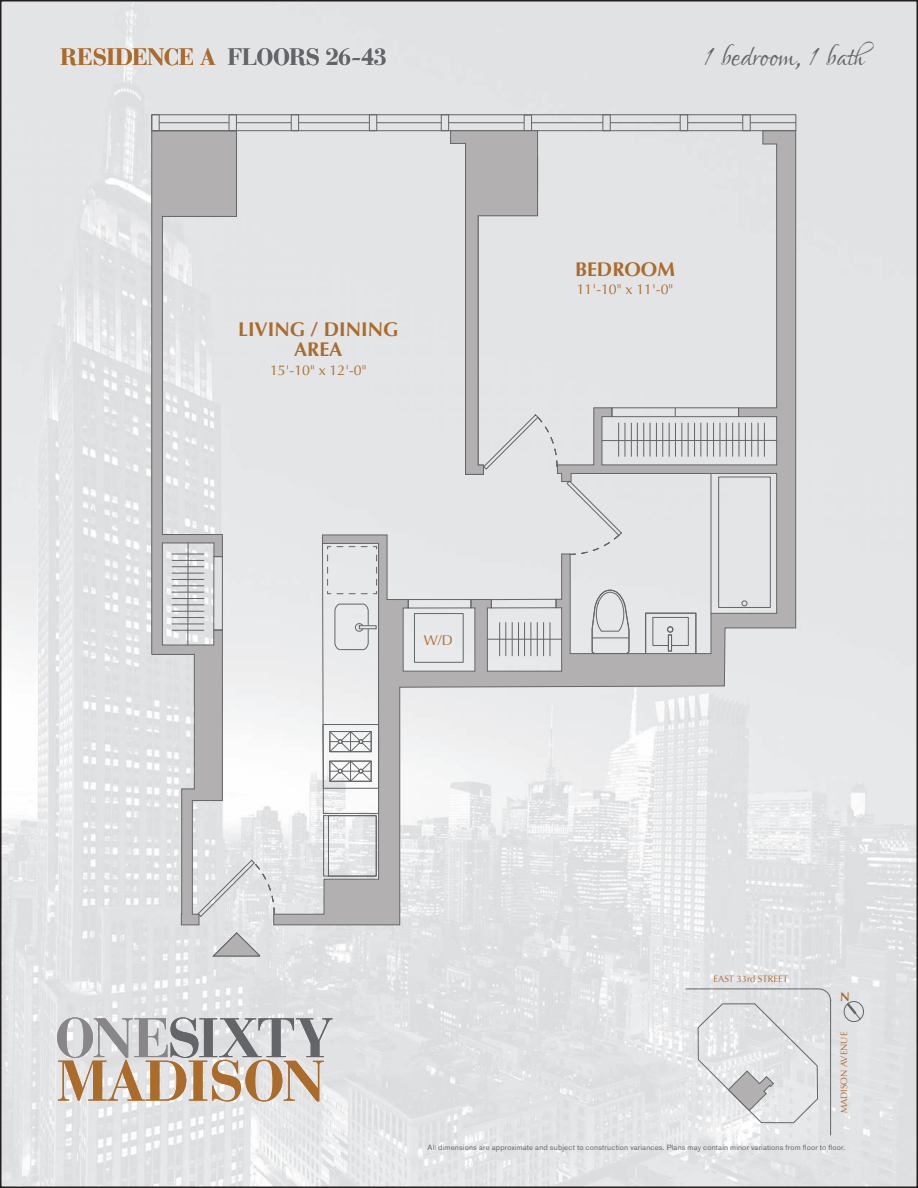
<style>
.page{position:relative;width:918px;height:1188px;background:#fff}
.page>*{position:absolute;margin:0;border:0;box-sizing:border-box;transform-origin:0 0}
.t1{font:40.5px "Lovers Quarrel ROB";color:#646569}
.t2{font:700 23.4px "Bauer Bodoni";letter-spacing:-.02em;color:#646569}
.t3{font:700 19.8px/19.8px "Optima";color:#aa6b2b;text-align:center}
.t4{font:14.1px "Optima";color:#aa6b2b}
.t5{font:700 12.45px "Optima";color:#aa6b2b}
.t6{font:9.3px "Optima";color:#aa6b2b}
.t7{font:7.5px "Akzidenz Grotesk BE";letter-spacing:.025em;color:#646569}
.s1{color:#aa6b2b}
</style>
<div class="page">
<img style="left:3px;top:3px;width:912px;height:1182px">
<svg style="left:57px;top:1017px;width:276px;height:84px;background:#c4b9af"></svg>
<div style="left:844px;top:1001px;width:20px;height:21px;border:1px solid #646569;border-radius:50%"></div>
<svg style="left:847px;top:1003px;width:14px;height:17px"></svg>
<svg style="left:273px;top:131px;width:523px;height:795px;background:#dfdfe1"></svg>
<svg style="left:151px;top:131px;width:86px;height:795px;background:#d2d2d3"></svg>
<hr style="left:159px;top:122px;width:70px;height:1px;background:#646569">
<hr style="left:236px;top:122px;width:55px;height:1px;background:#646569">
<hr style="left:299px;top:122px;width:70px;height:1px;background:#646569">
<hr style="left:377px;top:122px;width:64px;height:1px;background:#646569">
<hr style="left:449px;top:122px;width:75px;height:1px;background:#646569">
<hr style="left:532px;top:122px;width:71px;height:1px;background:#646569">
<hr style="left:610px;top:122px;width:70px;height:1px;background:#646569">
<hr style="left:688px;top:122px;width:55px;height:1px;background:#646569">
<hr style="left:750px;top:122px;width:46px;height:1px;background:#646569">
<div style="left:151px;top:114px;width:645px;height:17px;border:1px solid #646569"></div>
<div style="left:680px;top:114px;width:8px;height:17px;border:1px solid #646569"></div>
<div style="left:742px;top:115px;width:9px;height:16px;border:1px solid #646569"></div>
<div style="left:603px;top:114px;width:8px;height:17px;border:1px solid #646569"></div>
<div style="left:524px;top:115px;width:8px;height:16px;border:1px solid #646569"></div>
<div style="left:369px;top:114px;width:8px;height:17px;border:1px solid #646569"></div>
<div style="left:441px;top:114px;width:8px;height:17px;border:1px solid #646569"></div>
<div style="left:291px;top:114px;width:8px;height:17px;border:1px solid #646569"></div>
<div style="left:229px;top:114px;width:8px;height:17px;border:1px solid #646569"></div>
<div style="left:151px;top:114px;width:9px;height:17px;border:1px solid #646569"></div>
<hr style="left:602px;top:440px;width:175px;height:1px;background:#646569">
<hr style="left:764px;top:423px;width:1px;height:33px;background:#646569">
<hr style="left:758px;top:423px;width:1px;height:33px;background:#646569">
<hr style="left:751px;top:423px;width:1px;height:33px;background:#646569">
<hr style="left:745px;top:423px;width:1px;height:33px;background:#646569">
<hr style="left:739px;top:423px;width:1px;height:33px;background:#646569">
<hr style="left:732px;top:423px;width:1px;height:33px;background:#646569">
<hr style="left:726px;top:423px;width:1px;height:33px;background:#646569">
<hr style="left:720px;top:423px;width:1px;height:33px;background:#646569">
<hr style="left:713px;top:423px;width:1px;height:33px;background:#646569">
<hr style="left:707px;top:423px;width:1px;height:33px;background:#646569">
<hr style="left:701px;top:423px;width:1px;height:33px;background:#646569">
<hr style="left:694px;top:423px;width:1px;height:33px;background:#646569">
<hr style="left:688px;top:423px;width:1px;height:33px;background:#646569">
<hr style="left:681px;top:423px;width:1px;height:33px;background:#646569">
<hr style="left:675px;top:423px;width:1px;height:33px;background:#646569">
<hr style="left:669px;top:423px;width:1px;height:33px;background:#646569">
<hr style="left:662px;top:423px;width:1px;height:33px;background:#646569">
<hr style="left:656px;top:423px;width:1px;height:33px;background:#646569">
<hr style="left:650px;top:423px;width:1px;height:33px;background:#646569">
<hr style="left:643px;top:423px;width:1px;height:33px;background:#646569">
<hr style="left:637px;top:423px;width:1px;height:33px;background:#646569">
<hr style="left:631px;top:423px;width:1px;height:33px;background:#646569">
<hr style="left:625px;top:423px;width:1px;height:33px;background:#646569">
<hr style="left:618px;top:423px;width:1px;height:33px;background:#646569">
<svg style="left:566px;top:480px;width:56px;height:75px;background:#dddee0"></svg>
<hr style="left:711px;top:474px;width:1px;height:139px;background:#646569">
<hr style="left:487px;top:639px;width:75px;height:1px;background:#646569">
<hr style="left:550px;top:623px;width:1px;height:33px;background:#646569">
<hr style="left:543px;top:623px;width:1px;height:33px;background:#646569">
<hr style="left:537px;top:623px;width:1px;height:33px;background:#646569">
<hr style="left:531px;top:623px;width:1px;height:33px;background:#646569">
<hr style="left:524px;top:623px;width:1px;height:33px;background:#646569">
<hr style="left:518px;top:623px;width:1px;height:33px;background:#646569">
<hr style="left:512px;top:623px;width:1px;height:33px;background:#646569">
<hr style="left:505px;top:623px;width:1px;height:33px;background:#646569">
<hr style="left:499px;top:623px;width:1px;height:33px;background:#646569">
<div style="left:414px;top:613px;width:50px;height:50px;border:1px solid #646569"></div>
<hr style="left:187px;top:543px;width:1px;height:102px;background:#646569">
<hr style="left:172px;top:554px;width:32px;height:1px;background:#646569">
<hr style="left:172px;top:560px;width:32px;height:1px;background:#646569">
<hr style="left:172px;top:566px;width:32px;height:1px;background:#646569">
<hr style="left:172px;top:573px;width:32px;height:1px;background:#646569">
<hr style="left:172px;top:579px;width:32px;height:1px;background:#646569">
<hr style="left:172px;top:585px;width:32px;height:1px;background:#646569">
<hr style="left:172px;top:592px;width:32px;height:1px;background:#646569">
<hr style="left:172px;top:598px;width:32px;height:1px;background:#646569">
<hr style="left:172px;top:604px;width:32px;height:1px;background:#646569">
<hr style="left:172px;top:611px;width:32px;height:1px;background:#646569">
<hr style="left:172px;top:617px;width:32px;height:1px;background:#646569">
<hr style="left:172px;top:624px;width:32px;height:1px;background:#646569">
<hr style="left:172px;top:630px;width:32px;height:1px;background:#646569">
<svg style="left:197px;top:859px;width:78px;height:58px;background:#dcdddf"></svg>
<div style="left:328px;top:815px;width:49px;height:61px;border:1px solid #646569"></div>
<div style="left:323px;top:815px;width:6px;height:61px;border:1px solid #646569"></div>
<svg style="left:322px;top:542px;width:57px;height:272px"></svg>
<svg style="left:212px;top:932px;width:49px;height:25px"></svg>
<svg style="left:640px;top:974px;width:191px;height:181px;background:#e1e2e4"></svg>
<svg style="left:742px;top:601px;width:5px;height:5px"></svg>
<div style="left:718px;top:477px;width:53px;height:131px;border:1px solid #646569"></div>
<div style="left:612px;top:407px;width:127px;height:10px;border:1px solid #646569"></div>
<div style="left:408px;top:599px;width:63px;height:9px;border:1px solid #646569"></div>
<div style="left:491px;top:599px;width:65px;height:9px;border:1px solid #646569"></div>
<svg style="left:450px;top:130px;width:108px;height:345px;background:#d1d1d3"></svg>
<div style="left:835px;top:990px;width:24px;height:25px;border:1px solid #646569;border-radius:50%"></div>
<div style="left:213px;top:556px;width:10px;height:74px;border:1px solid #646569"></div>
<h2 class="t2" style="left:60px;top:43px;width:328px"><span class="s1">RESIDENCE A</span> FLOORS 26-43</h2>
<h1 class="t1" style="left:703px;top:36px;width:162px">1 bedroom, 1 bath</h1>
<h3 class="t3" style="left:238px;top:320px;width:162px">LIVING / DINING<br>AREA</h3>
<h3 class="t4" style="left:270px;top:362px;width:98px">15'-10" x 12'-0"</h3>
<h3 class="t4" style="left:424px;top:632px;width:31px">W/D</h3>
<h3 class="t3" style="left:575px;top:260px;width:101px">BEDROOM</h3>
<h3 class="t4" style="left:577px;top:281px;width:98px">11'-10" x 11'-0"</h3>
<p class="t6" style="left:714px;top:974px;width:76px">EAST 33rd STREET</p>
<h3 class="t5" style="left:840px;top:990px;width:11px">N</h3>
<p class="t6" style="left:839px;top:1113px;width:83px;rotate:-90deg">MADISON AVENUE</p>
<p class="t7" style="left:428px;top:1142px;width:419px">All dimensions are approximate and subject to construction variances. Plans may contain minor variations from floor to floor.</p>
</div>
